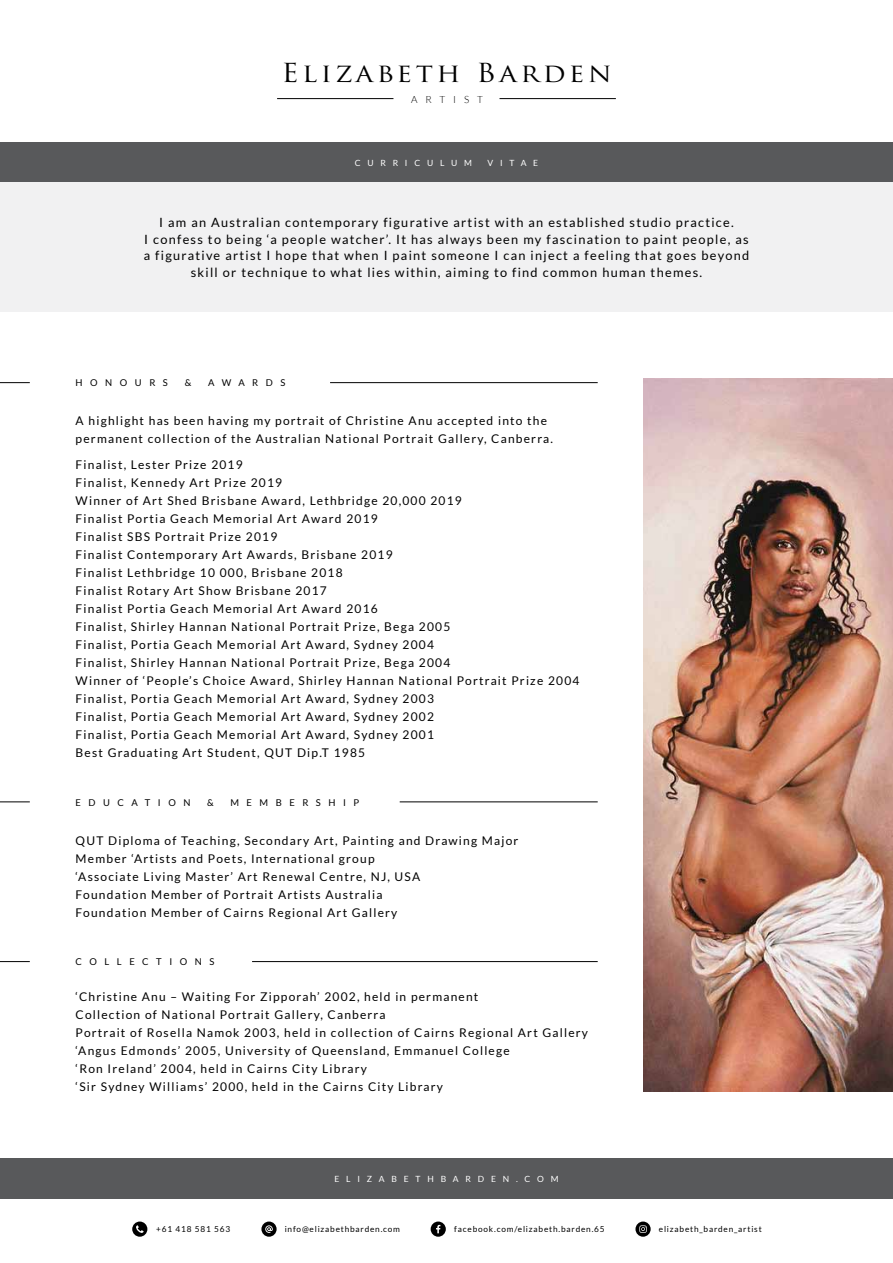
<style>
.page{position:relative;width:893px;height:1263px;background:#fff}
.page>*{position:absolute;margin:0;border:0;box-sizing:border-box;transform-origin:0 0}
.t1{font:25.5px "Trajan Pro";letter-spacing:.12em;color:#000;scale:1.11 1}
.t2{font:12.75px/16.5px "Lato";letter-spacing:.1em;color:#000;text-align:center}
.t3{font:12px/18px "Lato";letter-spacing:.1em;color:#000}
.t4{font:300 9.9px "Lato";letter-spacing:.8em;color:#000}
.t5{font:9.45px "Lato";letter-spacing:.8em;color:#000}
.t6{font:8.55px "Lato";letter-spacing:.8em;color:#fff}
.t7{font:8.25px "Lato";letter-spacing:.1em;color:#000}
</style>
<div class="page">
<hr style="left:277px;top:98px;width:116px;height:1px;background:#000">
<hr style="left:499px;top:98px;width:117px;height:1px;background:#000">
<div style="left:0;top:142px;width:893px;height:41px;background:#58595b"></div>
<div style="left:0;top:182px;width:893px;height:130px;background:#f1f1f2"></div>
<div style="left:0;top:1158px;width:893px;height:40px;background:#58595b"></div>
<svg style="left:635px;top:1221px;width:16px;height:16px"></svg>
<svg style="left:639px;top:1225px;width:8px;height:8px"></svg>
<svg style="left:431px;top:1221px;width:15px;height:16px"></svg>
<svg style="left:436px;top:1225px;width:4px;height:8px"></svg>
<svg style="left:261px;top:1221px;width:16px;height:16px"></svg>
<svg style="left:265px;top:1225px;width:8px;height:8px"></svg>
<svg style="left:132px;top:1221px;width:15px;height:16px"></svg>
<svg style="left:136px;top:1225px;width:8px;height:8px"></svg>
<img style="left:644px;top:379px;width:249px;height:712px">
<hr style="left:330px;top:382px;width:268px;height:1px;background:#000">
<hr style="left:0;top:382px;width:30px;height:1px;background:#000">
<hr style="left:400px;top:802px;width:198px;height:1px;background:#000">
<hr style="left:0;top:802px;width:30px;height:1px;background:#000">
<hr style="left:252px;top:961px;width:346px;height:1px;background:#000">
<hr style="left:0;top:961px;width:30px;height:1px;background:#000">
<h1 class="t1" style="left:281px;top:57px;width:299px">Elizabeth Barden</h1>
<p class="t4" style="left:411px;top:94px;width:73px">ARTIST</p>
<p class="t6" style="left:355px;top:158px;width:119px">CURRICULUM</p>
<p class="t6" style="left:487px;top:158px;width:52px">VITAE</p>
<p class="t2" style="left:144px;top:214px;width:607px">I am an Australian contemporary figurative artist with an established studio practice.<br>I confess to being ‘a people watcher’. It has always been my fascination to paint people, as a figurative artist I hope that when I paint someone I can inject a feeling that goes beyond skill or technique to what lies within, aiming to find common human themes.</p>
<p class="t5" style="left:76px;top:378px;width:94px">HONOURS</p>
<p class="t5" style="left:185px;top:378px;width:8px">&amp;</p>
<p class="t5" style="left:208px;top:378px;width:79px">AWARDS</p>
<p class="t3" style="left:76px;top:412px;width:479px">A highlight has been having my portrait of Christine Anu accepted into the permanent collection of the Australian National Portrait Gallery, Canberra.</p>
<p class="t3" style="left:76px;top:455px;width:505px">Finalist, Lester Prize 2019<br>Finalist, Kennedy Art Prize 2019<br>Winner of Art Shed Brisbane Award, Lethbridge 20,000 2019<br>Finalist Portia Geach Memorial Art Award 2019<br>Finalist SBS Portrait Prize 2019<br>Finalist Contemporary Art Awards, Brisbane 2019<br>Finalist Lethbridge 10 000, Brisbane 2018<br>Finalist Rotary Art Show Brisbane 2017<br>Finalist Portia Geach Memorial Art Award 2016<br>Finalist, Shirley Hannan National Portrait Prize, Bega 2005<br>Finalist, Portia Geach Memorial Art Award, Sydney 2004<br>Finalist, Shirley Hannan National Portrait Prize, Bega 2004<br>Winner of ‘People’s Choice Award, Shirley Hannan National Portrait Prize 2004<br>Finalist, Portia Geach Memorial Art Award, Sydney 2003<br>Finalist, Portia Geach Memorial Art Award, Sydney 2002<br>Finalist, Portia Geach Memorial Art Award, Sydney 2001<br>Best Graduating Art Student, QUT Dip.T 1985</p>
<p class="t5" style="left:76px;top:797px;width:116px">EDUCATION</p>
<p class="t5" style="left:207px;top:797px;width:8px">&amp;</p>
<p class="t5" style="left:230px;top:797px;width:130px">MEMBERSHIP</p>
<p class="t3" style="left:76px;top:831px;width:444px">QUT Diploma of Teaching, Secondary Art, Painting and Drawing Major Member ‘Artists and Poets, International group<br>‘Associate Living Master’ Art Renewal Centre, NJ, USA<br>Foundation Member of Portrait Artists Australia<br>Foundation Member of Cairns Regional Art Gallery</p>
<p class="t5" style="left:76px;top:957px;width:140px">COLLECTIONS</p>
<p class="t3" style="left:76px;top:988px;width:514px">‘Christine Anu – Waiting For Zipporah’ 2002, held in permanent<br>Collection of National Portrait Gallery, Canberra<br>Portrait of Rosella Namok 2003, held in collection of Cairns Regional Art Gallery ‘Angus Edmonds’ 2005, University of Queensland, Emmanuel College<br>‘Ron Ireland’ 2004, held in Cairns City Library<br>‘Sir Sydney Williams’ 2000, held in the Cairns City Library</p>
<p class="t6" style="left:334px;top:1174px;width:226px">ELIZABETHBARDEN.COM</p>
<p class="t7" style="left:156px;top:1225px;width:75px">+61 418 581 563</p>
<p class="t7" style="left:285px;top:1225px;width:117px">info@elizabethbarden.com</p>
<p class="t7" style="left:454px;top:1225px;width:152px">facebook.com/elizabeth.barden.65</p>
<p class="t7" style="left:659px;top:1225px;width:104px">elizabeth_barden_artist</p>
</div>
